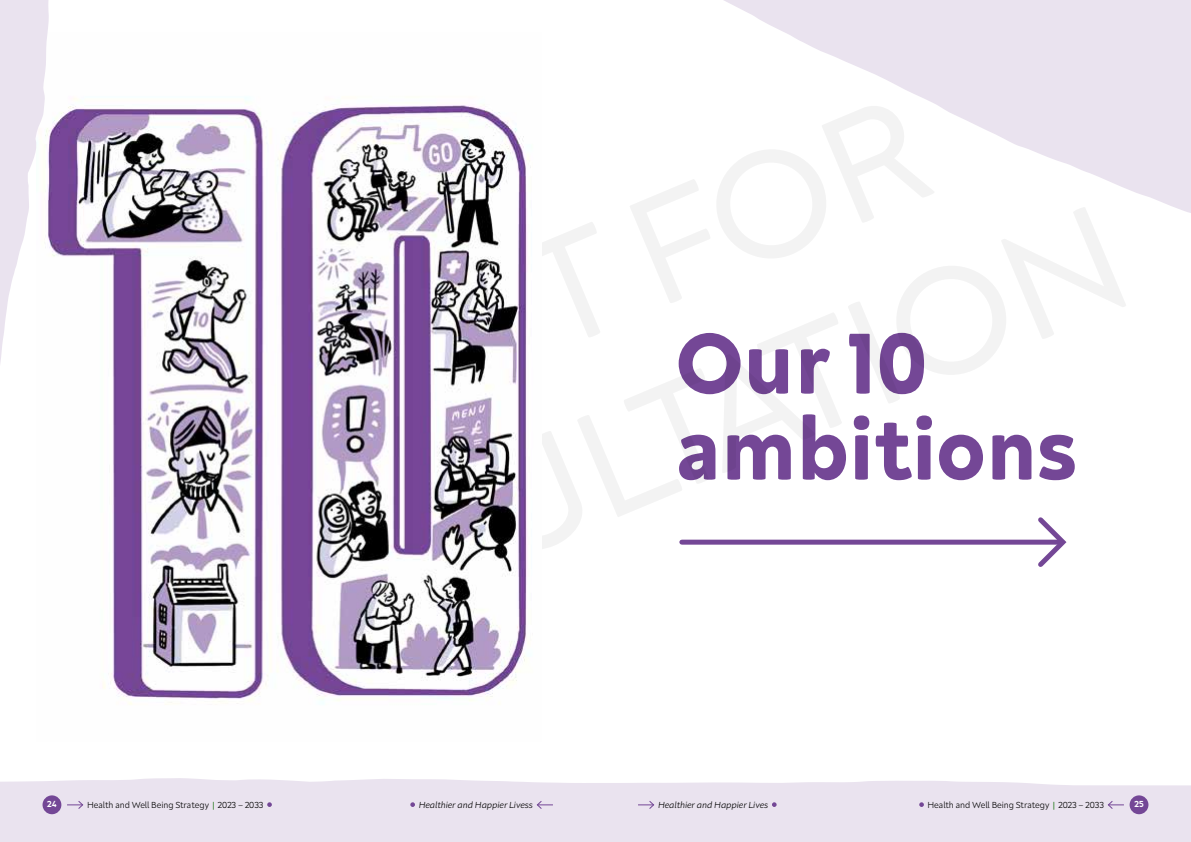
<style>
.page{position:relative;width:1191px;height:842px;background:#fff}
.page>*{position:absolute;margin:0;border:0;box-sizing:border-box;transform-origin:0 0}
.t1{font:700 88.1px/86px "Neufreit";color:#744796}
.t2{font:300 9px "Neufreit";color:#000}
.t3{font:italic 300 9px "Neufreit";color:#000}
.t4{font:600 9px "Neufreit";color:#fff}
.s1{font-weight:600;color:#3b8634}
</style>
<div class="page">
<svg style="left:1033px;top:517px;width:34px;height:50px"></svg>
<div style="left:682px;top:540px;width:378px;height:5px;background:#744796"></div>
<div style="left:0;top:778px;width:1191px;height:64px;background:#eae3ef"></div>
<div style="left:43px;top:795px;width:18px;height:19px;background:#744796;border-radius:50%"></div>
<svg style="left:67px;top:800px;width:17px;height:10px"></svg>
<svg style="left:267px;top:802px;width:5px;height:5px"></svg>
<svg style="left:410px;top:802px;width:5px;height:5px"></svg>
<svg style="left:536px;top:800px;width:17px;height:10px"></svg>
<svg style="left:638px;top:800px;width:17px;height:10px"></svg>
<svg style="left:772px;top:802px;width:4px;height:5px"></svg>
<svg style="left:919px;top:802px;width:5px;height:5px"></svg>
<svg style="left:1106px;top:800px;width:18px;height:10px"></svg>
<div style="left:1129px;top:795px;width:19px;height:19px;background:#744796;border-radius:50%"></div>
<img style="left:52px;top:97px;width:477px;height:608px">
<svg style="left:0;top:0;width:52px;height:363px"></svg>
<svg style="left:509px;top:0;width:682px;height:363px"></svg>
<h1 class="t1" style="left:676px;top:318px;width:402px">Our 10 ambitions</h1>
<p class="t4" style="left:47px;top:799px;width:11px">24</p>
<p class="t2" style="left:87px;top:799px;width:178px">Health and Well Being Strategy <span class="s1">|</span> 2023 – 2033</p>
<p class="t3" style="left:419px;top:799px;width:116px">Healthier and Happier Livess</p>
<p class="t3" style="left:658px;top:799px;width:112px">Healthier and Happier Lives</p>
<p class="t2" style="left:927px;top:799px;width:178px">Health and Well Being Strategy <span class="s1">|</span> 2023 – 2033</p>
<p class="t4" style="left:1134px;top:799px;width:11px">25</p>
</div>
